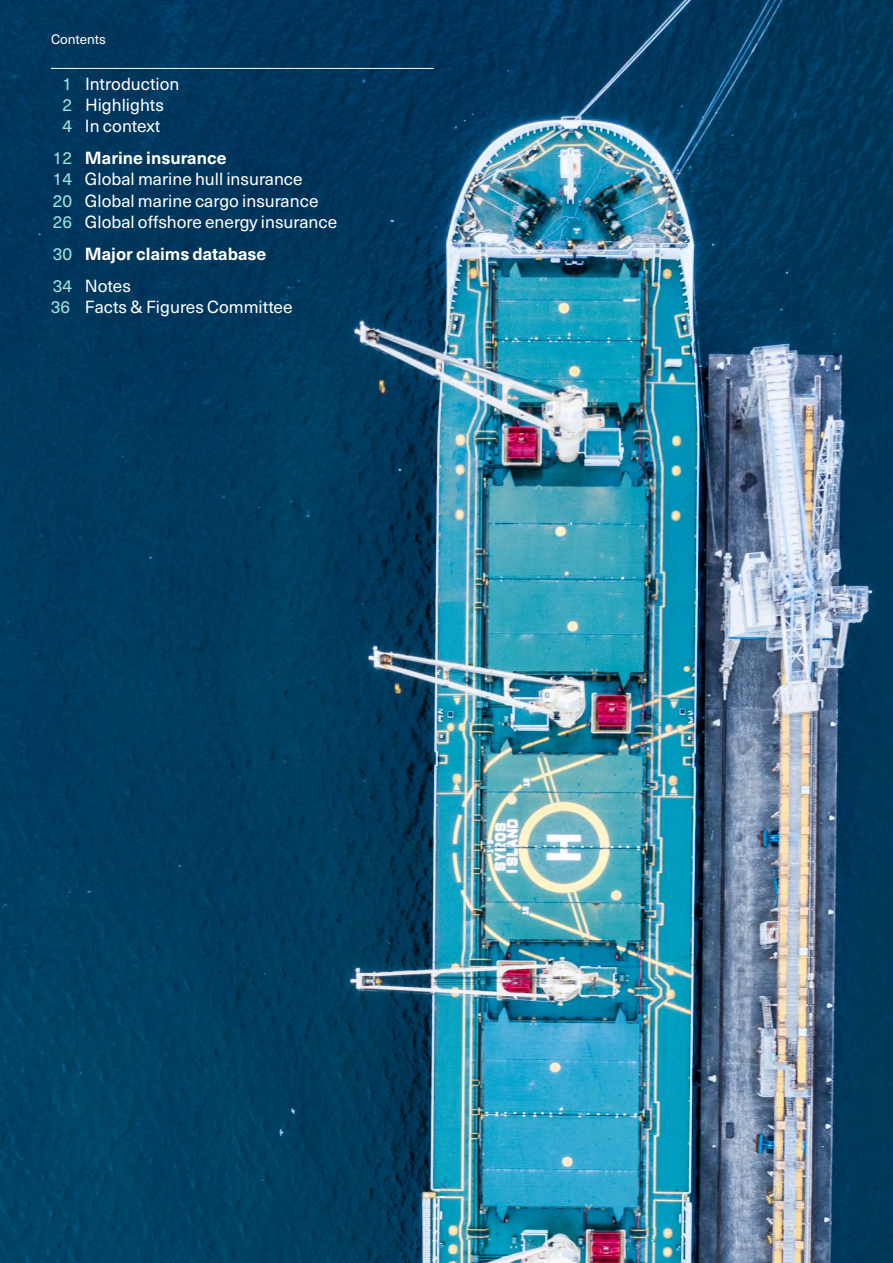
<style>
.page{position:relative;width:893px;height:1263px;background:#fff}
.page>*{position:absolute;margin:0;border:0;box-sizing:border-box;transform-origin:0 0}
.t1{font:17.25px/21.3px "Neue Haas Unica Pro";color:#fff}
.t2{font:700 17.25px/32px "Neue Haas Unica Pro";color:#fff}
.t3{font:13.5px "Neue Haas Unica Pro";color:#fff}
.s1{color:#99e5df}
.s2{font-weight:700}
.s3{font-weight:400;color:#99e5df}
.s4{font-weight:400}
</style>
<div class="page">
<img style="left:0;top:0;width:893px;height:1263px">
<hr style="left:51px;top:68px;width:383px;height:1px;background:#fff">
<p class="t3" style="left:51px;top:31px;width:56px">Contents</p>
<p class="t1" style="left:63px;top:73px;width:118px"><span class="s1">1</span> Introduction<br><span class="s1">2</span> Highlights<br><span class="s1">4</span> In context</p>
<p class="t1" style="left:53px;top:148px;width:286px"><span class="s1">12</span> <span class="s2">Marine insurance<br></span><span class="s1">14</span> Global marine hull insurance<br><span class="s1">20</span> Global marine cargo insurance<br><span class="s1">26</span> Global offshore energy insurance</p>
<p class="t2" style="left:53px;top:238px;width:215px"><span class="s3">30</span> Major claims database<br><span class="s3">34</span> <span class="s4">Notes</span></p>
<p class="t1" style="left:51px;top:296px;width:243px"><span class="s1">36</span> Facts &amp; Figures Committee</p>
</div>
